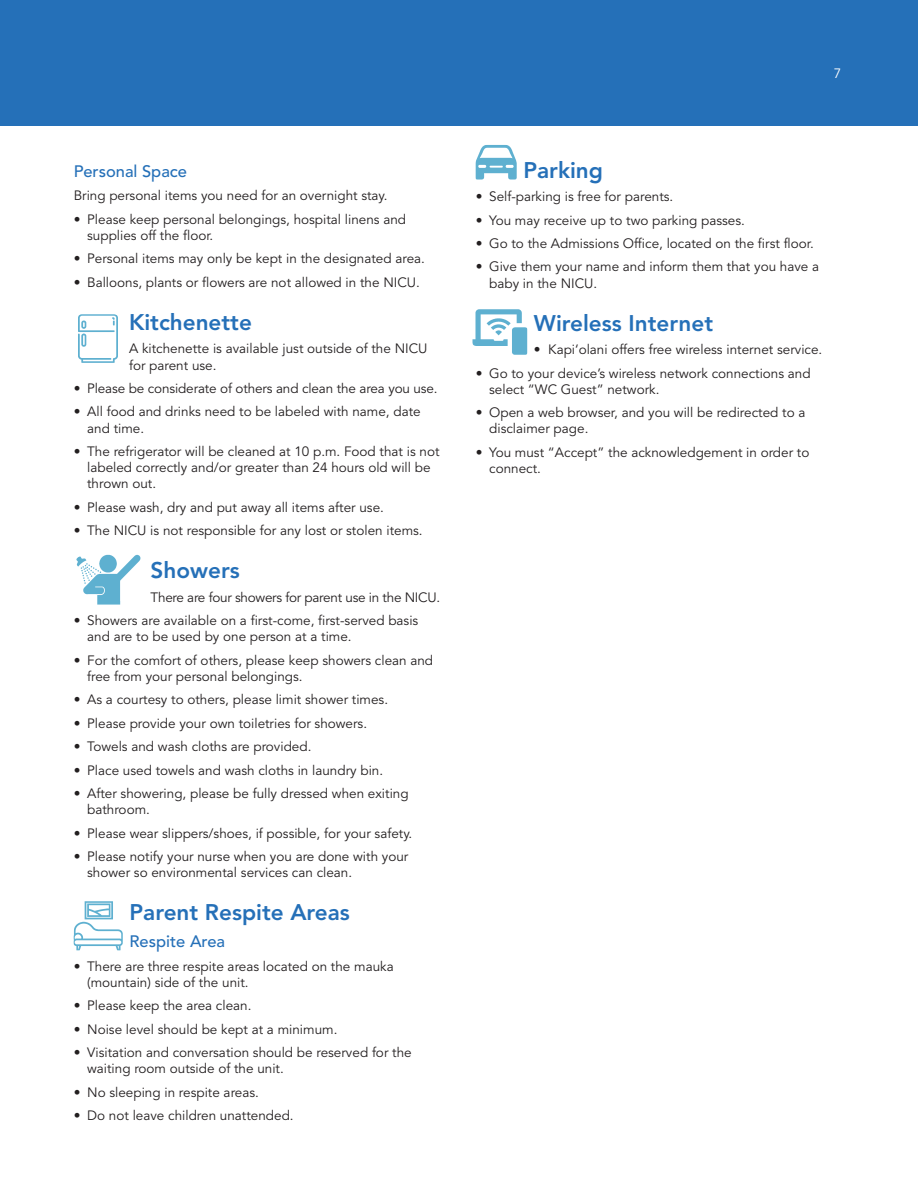
<style>
.page{position:relative;width:918px;height:1188px;background:#fff}
.page>*{position:absolute;margin:0;border:0;box-sizing:border-box;transform-origin:0 0}
.t1{font:800 22.5px "Avenir";color:#2570b8}
.t2{font:500 16.5px "Avenir";color:#2570b8}
.t3{font:13.5px/16.2px "Avenir";color:#231f20}
.t4{font:13.5px "Avenir";letter-spacing:-.02em;color:#231f20}
.t5{font:13.5px "Avenir";color:#fff}
</style>
<div class="page">
<div style="left:0;top:0;width:918px;height:126px;background:#2570b8"></div>
<img style="left:78px;top:314px;width:40px;height:49px">
<img style="left:76px;top:554px;width:65px;height:51px">
<img style="left:74px;top:901px;width:49px;height:49px">
<img style="left:476px;top:145px;width:41px;height:35px">
<img style="left:472px;top:309px;width:55px;height:46px">
<p class="t2" style="left:74px;top:162px;width:115px">Personal Space</p>
<p class="t3" style="left:74px;top:188px;width:315px">Bring personal items you need for an overnight stay.</p>
<p class="t3" style="left:87px;top:211px;width:321px;text-indent:-14px">• Please keep personal belongings, hospital linens and supplies off the floor.</p>
<p class="t3" style="left:74px;top:251px;width:353px">• Personal items may only be kept in the designated area.</p>
<p class="t3" style="left:74px;top:274px;width:348px">• Balloons, plants or flowers are not allowed in the NICU.</p>
<p class="t1" style="left:129px;top:309px;width:124px">Kitchenette</p>
<p class="t3" style="left:129px;top:341px;width:300px">A kitchenette is available just outside of the NICU for parent use.</p>
<p class="t3" style="left:74px;top:381px;width:366px">• Please be considerate of others and clean the area you use.</p>
<p class="t3" style="left:87px;top:404px;width:335px;text-indent:-14px">• All food and drinks need to be labeled with name, date and time.</p>
<p class="t3" style="left:87px;top:444px;width:354px;text-indent:-14px">• The refrigerator will be cleaned at 10 p.m. Food that is not labeled correctly and/or greater than 24 hours old will be thrown out.</p>
<p class="t3" style="left:74px;top:499px;width:312px">• Please wash, dry and put away all items after use.</p>
<p class="t3" style="left:74px;top:523px;width:351px">• The NICU is not responsible for any lost or stolen items.</p>
<p class="t1" style="left:151px;top:557px;width:91px">Showers</p>
<p class="t4" style="left:151px;top:589px;width:291px">There are four showers for parent use in the NICU.</p>
<p class="t3" style="left:87px;top:613px;width:333px;text-indent:-14px">• Showers are available on a first-come, first-served basis and are to be used by one person at a time.</p>
<p class="t3" style="left:87px;top:652px;width:348px;text-indent:-14px">• For the comfort of others, please keep showers clean and free from your personal belongings.</p>
<p class="t3" style="left:74px;top:692px;width:316px">• As a courtesy to others, please limit shower times.</p>
<p class="t3" style="left:74px;top:715px;width:295px">• Please provide your own toiletries for showers.</p>
<p class="t3" style="left:74px;top:739px;width:239px">• Towels and wash cloths are provided.</p>
<p class="t3" style="left:74px;top:762px;width:311px">• Place used towels and wash cloths in laundry bin.</p>
<p class="t3" style="left:87px;top:786px;width:323px;text-indent:-14px">• After showering, please be fully dressed when exiting bathroom.</p>
<p class="t3" style="left:74px;top:825px;width:340px">• Please wear slippers/shoes, if possible, for your safety.</p>
<p class="t3" style="left:87px;top:849px;width:323px;text-indent:-14px">• Please notify your nurse when you are done with your shower so environmental services can clean.</p>
<p class="t1" style="left:130px;top:899px;width:222px">Parent Respite Areas</p>
<p class="t2" style="left:130px;top:932px;width:97px">Respite Area</p>
<p class="t3" style="left:87px;top:958px;width:308px;text-indent:-14px">• There are three respite areas located on the mauka (mountain) side of the unit.</p>
<p class="t3" style="left:74px;top:998px;width:179px">• Please keep the area clean.</p>
<p class="t3" style="left:74px;top:1021px;width:265px">• Noise level should be kept at a minimum.</p>
<p class="t3" style="left:87px;top:1045px;width:326px;text-indent:-14px">• Visitation and conversation should be reserved for the waiting room outside of the unit.</p>
<p class="t3" style="left:74px;top:1084px;width:187px">• No sleeping in respite areas.</p>
<p class="t3" style="left:74px;top:1108px;width:222px">• Do not leave children unattended.</p>
<p class="t5" style="left:834px;top:65px;width:9px">7</p>
<p class="t1" style="left:523px;top:157px;width:81px">Parking</p>
<p class="t3" style="left:476px;top:189px;width:199px">• Self-parking is free for parents.</p>
<p class="t3" style="left:476px;top:212px;width:271px">• You may receive up to two parking passes.</p>
<p class="t3" style="left:476px;top:236px;width:340px">• Go to the Admissions Office, located on the first floor.</p>
<p class="t3" style="left:489px;top:259px;width:332px;text-indent:-14px">• Give them your name and inform them that you have a baby in the NICU.</p>
<p class="t1" style="left:534px;top:310px;width:181px">Wireless Internet</p>
<p class="t3" style="left:534px;top:342px;width:290px">• Kapi‘olani offers free wireless internet service.</p>
<p class="t3" style="left:489px;top:365px;width:323px;text-indent:-14px">• Go to your device’s wireless network connections and select “WC Guest” network.</p>
<p class="t3" style="left:489px;top:405px;width:318px;text-indent:-14px">• Open a web browser, and you will be redirected to a disclaimer page.</p>
<p class="t3" style="left:489px;top:444px;width:322px;text-indent:-14px">• You must “Accept” the acknowledgement in order to connect.</p>
</div>
